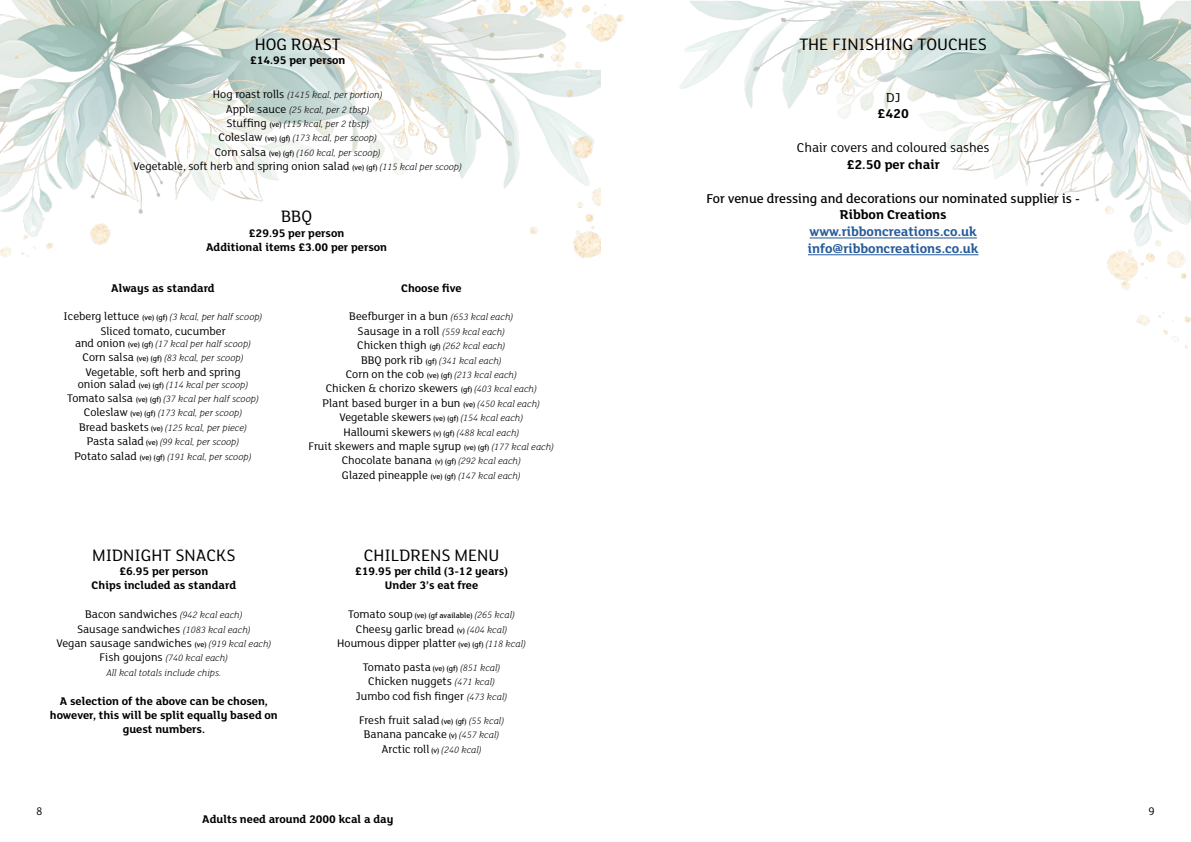
<style>
.page{position:relative;width:1191px;height:842px;background:#fff}
.page>*{position:absolute;margin:0;border:0;box-sizing:border-box;transform-origin:0 0}
.t1{font:18px "FS Lola";color:#000}
.t2{font:500 14px "FS Lola";color:#000}
.t3{font:700 14px/16.8px "FS Lola";color:#275b9b}
.t4{font:700 14px "FS Lola";color:#000}
.t5{font:14px "FS Lola";color:#000}
.t6{font:12px/14.4px "FS Lola";color:#000;text-align:center}
.t7{font:700 12px/14.4px "FS Lola";color:#000;text-align:center}
.t8{font:italic 300 10px/14.4px "FS Lola";color:#000;text-align:center}
.t9{font:500 8px "FS Lola";color:#000}
.s1{font-weight:400;font-style:normal;font-size:12px}
.s2{font-weight:500;font-style:normal;font-size:8px}
.s3{font-weight:500;font-size:8px}
.s4{font-weight:300;font-style:italic;font-size:10px}
.s5{font-weight:400;font-size:12px}
</style>
<div class="page">
<img style="left:0;top:0;width:534px;height:258px">
<img style="left:534px;top:0;width:657px;height:349px">
<hr style="left:809px;top:237px;width:168px;height:1px;background:#275b9b">
<hr style="left:808px;top:254px;width:170px;height:1px;background:#275b9b">
<h1 class="t1" style="left:255px;top:32px;width:88px">HOG ROAST</h1>
<p class="t7" style="left:250px;top:52px;width:97px">£14.95 per person</p>
<p class="t8" style="left:213px;top:87px;width:171px"><span class="s1">Hog roast rolls</span> (1415 kcal, per portion)<br><span class="s1">Apple sauce</span> (25 kcal, per 2 tbsp)<br><span class="s1">Stuffing</span> <span class="s2">(ve)</span> (115 kcal, per 2 tbsp)<br><span class="s1">Coleslaw</span> <span class="s2">(ve) (gf)</span> (173 kcal, per scoop)<br><span class="s1">Corn salsa</span> <span class="s2">(ve) (gf)</span> (160 kcal, per scoop)</p>
<p class="t6" style="left:134px;top:159px;width:330px">Vegetable, soft herb and spring onion salad <span class="s3">(ve) (gf)</span> <span class="s4">(115 kcal per scoop)</span></p>
<h1 class="t1" style="left:281px;top:205px;width:32px">BBQ</h1>
<p class="t7" style="left:206px;top:225px;width:182px">£29.95 per person<br>Additional items £3.00 per person</p>
<p class="t7" style="left:111px;top:280px;width:105px">Always as standard</p>
<p class="t8" style="left:64px;top:310px;width:200px"><span class="s1">Iceberg lettuce</span> <span class="s2">(ve) (gf)</span> (3 kcal, per half scoop)</p>
<p class="t6" style="left:100px;top:323px;width:127px">Sliced tomato, cucumber</p>
<p class="t8" style="left:75px;top:336px;width:177px"><span class="s1">and onion</span> <span class="s2">(ve) (gf)</span> (17 kcal per half scoop)<br><span class="s1">Corn salsa</span> <span class="s2">(ve) (gf)</span> (83 kcal, per scoop)</p>
<p class="t6" style="left:85px;top:364px;width:157px">Vegetable, soft herb and spring</p>
<p class="t8" style="left:67px;top:377px;width:193px"><span class="s1">onion salad</span> <span class="s2">(ve) (gf)</span> (114 kcal per scoop)<br><span class="s1">Tomato salsa</span> <span class="s2">(ve) (gf)</span> (37 kcal per half scoop)<br><span class="s1">Coleslaw</span> <span class="s2">(ve) (gf)</span> (173 kcal, per scoop)<br><span class="s1">Bread baskets</span> <span class="s2">(ve)</span> (125 kcal, per piece)<br><span class="s1">Pasta salad</span> <span class="s2">(ve)</span> (99 kcal, per scoop)<br><span class="s1">Potato salad</span> <span class="s2">(ve) (gf)</span> (191 kcal, per scoop)</p>
<p class="t7" style="left:401px;top:280px;width:62px">Choose five</p>
<p class="t6" style="left:349px;top:309px;width:165px">Beefburger in a bun <span class="s4">(653 kcal each)<br></span>Sausage in a roll <span class="s4">(559 kcal each)</span></p>
<p class="t8" style="left:346px;top:338px;width:173px"><span class="s1">Chicken thigh</span> <span class="s2">(gf)</span> (262 kcal each)<br><span class="s1">BBQ pork rib</span> <span class="s2">(gf)</span> (341 kcal each)<br><span class="s1">Corn on the cob</span> <span class="s2">(ve) (gf)</span> (213 kcal each)</p>
<p class="t6" style="left:308px;top:381px;width:247px">Chicken &amp; chorizo skewers <span class="s3">(gf)</span> <span class="s4">(403 kcal each)<br></span>Plant based burger in a bun <span class="s3">(ve)</span> <span class="s4">(450 kcal each)<br></span>Vegetable skewers <span class="s3">(ve) (gf)</span> <span class="s4">(154 kcal each)<br></span>Halloumi skewers <span class="s3">(v) (gf)</span> <span class="s4">(488 kcal each)<br></span>Fruit skewers and maple syrup <span class="s3">(ve) (gf)</span> <span class="s4">(177 kcal each)<br></span>Chocolate banana <span class="s3">(v) (gf)</span> <span class="s4">(292 kcal each)<br></span>Glazed pineapple <span class="s3">(ve) (gf)</span> <span class="s4">(147 kcal each)</span></p>
<h1 class="t1" style="left:92px;top:543px;width:145px">MIDNIGHT SNACKS</h1>
<p class="t7" style="left:92px;top:563px;width:146px">£6.95 per person<br>Chips included as standard</p>
<p class="t6" style="left:56px;top:607px;width:216px">Bacon sandwiches <span class="s4">(942 kcal each)<br></span>Sausage sandwiches <span class="s4">(1083 kcal each)<br></span>Vegan sausage sandwiches <span class="s3">(ve)</span> <span class="s4">(919 kcal each)</span></p>
<p class="t8" style="left:100px;top:651px;width:130px"><span class="s1">Fish goujons</span> (740 kcal each)<br>All kcal totals include chips.</p>
<p class="t7" style="left:50px;top:693px;width:229px">A selection of the above can be chosen, however, this will be split equally based on guest numbers.</p>
<h1 class="t1" style="left:364px;top:543px;width:137px">CHILDRENS MENU</h1>
<p class="t7" style="left:355px;top:563px;width:154px">£19.95 per child (3-12 years)<br>Under 3’s eat free</p>
<p class="t9" style="left:348px;top:610px;width:168px"><span class="s5">Tomato soup</span> (ve) (gf available) <span class="s4">(265 kcal)</span></p>
<p class="t6" style="left:337px;top:621px;width:190px">Cheesy garlic bread <span class="s3">(v)</span> <span class="s4">(404 kcal)<br></span>Houmous dipper platter <span class="s3">(ve) (gf)</span> <span class="s4">(118 kcal)</span></p>
<p class="t6" style="left:356px;top:659px;width:153px">Tomato pasta <span class="s3">(ve) (gf)</span> <span class="s4">(851 kcal)<br></span>Chicken nuggets <span class="s4">(471 kcal)<br></span>Jumbo cod fish finger <span class="s4">(473 kcal)</span></p>
<p class="t6" style="left:359px;top:712px;width:147px">Fresh fruit salad <span class="s3">(ve) (gf)</span> <span class="s4">(55 kcal)<br></span>Banana pancake <span class="s3">(v)</span> <span class="s4">(457 kcal)<br></span>Arctic roll <span class="s3">(v)</span> <span class="s4">(240 kcal)</span></p>
<h1 class="t1" style="left:799px;top:32px;width:189px">THE FINISHING TOUCHES</h1>
<p class="t5" style="left:886px;top:88px;width:16px">DJ</p>
<p class="t4" style="left:877px;top:104px;width:33px">£420</p>
<p class="t5" style="left:797px;top:138px;width:194px">Chair covers and coloured sashes</p>
<p class="t4" style="left:846px;top:155px;width:95px">£2.50 per chair</p>
<p class="t2" style="left:706px;top:189px;width:375px">For venue dressing and decorations our nominated supplier is -</p>
<p class="t4" style="left:840px;top:205px;width:108px">Ribbon Creations</p>
<p class="t3" style="left:808px;top:222px;width:172px">www.ribboncreations.co.uk info@ribboncreations.co.uk</p>
<p class="t6" style="left:36px;top:803px;width:8px">8</p>
<p class="t6" style="left:1148px;top:803px;width:8px">9</p>
<p class="t7" style="left:202px;top:811px;width:193px">Adults need around 2000 kcal a day</p>
</div>
